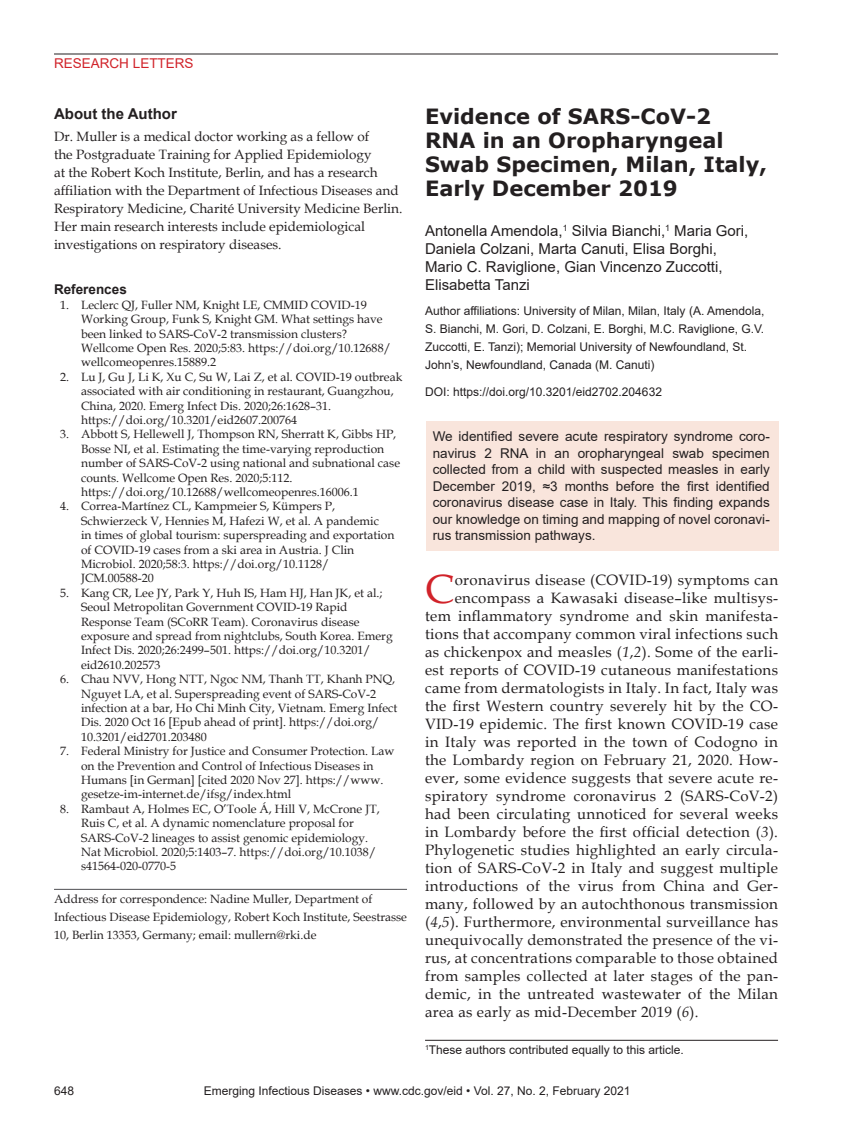
<style>
.page{position:relative;width:851px;height:1134px;background:#fff}
.page>*{position:absolute;margin:0;border:0;box-sizing:border-box;transform-origin:0 0}
.Drop_Cap{font:40.8px "Book Antiqua";color:#d1232a}
.Article_Title{font:700 21px/24px "Verdana";color:#231f20}
.Drop_Cap-2{font:15px "Book Antiqua";letter-spacing:.02em;color:#231f20}
.Authors{font:15px/18px "Arial";color:#231f20}
.Bio_Head{font:700 15px "Arial";color:#231f20}
.Bio{font:13.5px/18px "Book Antiqua";color:#231f20}
.Abstract{font:13.5px/16.5px "Arial";color:#231f20;text-align:justify}
.t1{font:13.5px "Arial";color:#d1232a}
.Ref_Title{font:700 13.5px "Arial";color:#231f20}
.References{font:12px/14.4px "Book Antiqua";color:#231f20}
.Affiliations{font:12px/18px "Arial";color:#231f20}
.Correspondence{font:12px/18px "Book Antiqua";color:#231f20}
.Footnote{font:12px "Arial";color:#231f20}
.DOI{font:12px "Arial";color:#231f20}
.s1{font-style:italic}
</style>
<div class="page">
<hr style="left:54px;top:54px;width:724px;height:1px;background:#231f20">
<hr style="left:54px;top:889px;width:353px;height:1px;background:#636366">
<div style="left:426px;top:422px;width:352px;height:129px;background:#f9e5dc"></div>
<hr style="left:425px;top:1040px;width:353px;height:1px;background:#231f20">
<p class="t1" style="left:54px;top:54px;width:141px">RESEARCH LETTERS</p>
<p class="Bio_Head" style="left:54px;top:103px;width:124px">About the Author</p>
<p class="Bio" style="left:54px;top:128px;width:350px">Dr. Muller is a medical doctor working as a fellow of<br>the Postgraduate Training for Applied Epidemiology<br>at the Robert Koch Institute, Berlin, and has a research affiliation with the Department of Infectious Diseases and Respiratory Medicine, Charité University Medicine Berlin.<br>Her main research interests include epidemiological investigations on respiratory diseases.</p>
<p class="Ref_Title" style="left:54px;top:280px;width:74px">References</p>
<p class="References" style="left:81px;top:297px;width:311px;text-indent:-21px">1. Leclerc QJ, Fuller NM, Knight LE, CMMID COVID-19<br>Working Group, Funk S, Knight GM. What settings have been linked to SARS-CoV-2 transmission clusters?<br>Wellcome Open Res. 2020;5:83. https://doi.org/10.12688/ wellcomeopenres.15889.2</p>
<p class="References" style="left:81px;top:369px;width:323px;text-indent:-21px">2. Lu J, Gu J, Li K, Xu C, Su W, Lai Z, et al. COVID-19 outbreak associated with air conditioning in restaurant, Guangzhou, China, 2020. Emerg Infect Dis. 2020;26:1628–31. https://doi.org/10.3201/eid2607.200764</p>
<p class="References" style="left:81px;top:427px;width:320px;text-indent:-21px">3. Abbott S, Hellewell J, Thompson RN, Sherratt K, Gibbs HP, Bosse NI, et al. Estimating the time-varying reproduction number of SARS-CoV-2 using national and subnational case counts. Wellcome Open Res. 2020;5:112. https://doi.org/10.12688/wellcomeopenres.16006.1</p>
<p class="References" style="left:81px;top:499px;width:315px;text-indent:-21px">4. Correa-Martínez CL, Kampmeier S, Kümpers P, Schwierzeck V, Hennies M, Hafezi W, et al. A pandemic<br>in times of global tourism: superspreading and exportation of COVID-19 cases from a ski area in Austria. J Clin Microbiol. 2020;58:3. https://doi.org/10.1128/ JCM.00588-20</p>
<p class="References" style="left:81px;top:585px;width:313px;text-indent:-21px">5. Kang CR, Lee JY, Park Y, Huh IS, Ham HJ, Han JK, et al.; Seoul Metropolitan Government COVID-19 Rapid Response Team (SCoRR Team). Coronavirus disease exposure and spread from nightclubs, South Korea. Emerg Infect Dis. 2020;26:2499–501. https://doi.org/10.3201/ eid2610.202573</p>
<p class="References" style="left:81px;top:672px;width:318px;text-indent:-21px">6. Chau NVV, Hong NTT, Ngoc NM, Thanh TT, Khanh PNQ, Nguyet LA, et al. Superspreading event of SARS-CoV-2 infection at a bar, Ho Chi Minh City, Vietnam. Emerg Infect Dis. 2020 Oct 16 [Epub ahead of print]. https://doi.org/ 10.3201/eid2701.203480</p>
<p class="References" style="left:81px;top:744px;width:315px;text-indent:-21px">7. Federal Ministry for Justice and Consumer Protection. Law on the Prevention and Control of Infectious Diseases in Humans [in German] [cited 2020 Nov 27]. https://www. gesetze-im-internet.de/ifsg/index.html</p>
<p class="References" style="left:81px;top:801px;width:300px;text-indent:-21px">8. Rambaut A, Holmes EC, O’Toole Á, Hill V, McCrone JT, Ruis C, et al. A dynamic nomenclature proposal for SARS-CoV-2 lineages to assist genomic epidemiology.<br>Nat Microbiol. 2020;5:1403–7. https://doi.org/10.1038/ s41564-020-0770-5</p>
<p class="Correspondence" style="left:54px;top:890px;width:354px">Address for correspondence: Nadine Muller, Department of<br>Infectious Disease Epidemiology, Robert Koch Institute, Seestrasse<br>10, Berlin 13353, Germany; email: mullern@rki.de</p>
<p class="Article_Title" style="left:425px;top:104px;width:343px">Evidence of SARS-CoV-2<br>RNA in an Oropharyngeal<br>Swab Specimen, Milan, Italy,<br>Early December 2019</p>
<p class="Authors" style="left:425px;top:222px;width:325px">Antonella Amendola,<sup>1</sup> Silvia Bianchi,<sup>1</sup> Maria Gori, Daniela Colzani, Marta Canuti, Elisa Borghi, Mario C. Raviglione, Gian Vincenzo Zuccotti, Elisabetta Tanzi</p>
<p class="Affiliations" style="left:425px;top:302px;width:341px">Author affiliations: University of Milan, Milan, Italy (A. Amendola, S. Bianchi, M. Gori, D. Colzani, E. Borghi, M.C. Raviglione, G.V.<br>Zuccotti, E. Tanzi); Memorial University of Newfoundland, St.<br>John’s, Newfoundland, Canada (M. Canuti)</p>
<p class="DOI" style="left:425px;top:384px;width:238px">DOI: https://doi.org/10.3201/eid2702.204632</p>
<p class="Abstract" style="left:432px;top:428px;width:338px">We identified severe acute respiratory syndrome coro&shy;navirus 2 RNA in an oropharyngeal swab specimen collected from a child with suspected measles in early December 2019, ≈3 months before the first identified coronavirus disease case in Italy. This finding expands our knowledge on timing and mapping of novel coronavi&shy;rus transmission pathways.</p>
<p class="Drop_Cap" style="left:425px;top:561px;width:30px">C</p>
<p class="Drop_Cap-2" style="left:455px;top:570px;width:325px">oronavirus disease (COVID-19) symptoms can</p>
<p class="Drop_Cap-2" style="left:455px;top:588px;width:325px">encompass a Kawasaki disease–like multisys-</p>
<p class="Drop_Cap-2" style="left:425px;top:606px;width:354px">tem inflammatory syndrome and skin manifesta-</p>
<p class="Drop_Cap-2" style="left:425px;top:624px;width:354px">tions that accompany common viral infections such</p>
<p class="Drop_Cap-2" style="left:425px;top:642px;width:354px">as chickenpox and measles (<span class="s1">1</span>,<span class="s1">2</span>). Some of the earli-</p>
<p class="Drop_Cap-2" style="left:425px;top:660px;width:354px">est reports of COVID-19 cutaneous manifestations</p>
<p class="Drop_Cap-2" style="left:425px;top:678px;width:354px">came from dermatologists in Italy. In fact, Italy was</p>
<p class="Drop_Cap-2" style="left:425px;top:696px;width:354px">the first Western country severely hit by the CO-</p>
<p class="Drop_Cap-2" style="left:425px;top:714px;width:354px">VID-19 epidemic. The first known COVID-19 case</p>
<p class="Drop_Cap-2" style="left:425px;top:732px;width:354px">in Italy was reported in the town of Codogno in</p>
<p class="Drop_Cap-2" style="left:425px;top:750px;width:354px">the Lombardy region on February 21, 2020. How-</p>
<p class="Drop_Cap-2" style="left:425px;top:768px;width:354px">ever, some evidence suggests that severe acute re-</p>
<p class="Drop_Cap-2" style="left:425px;top:786px;width:354px">spiratory syndrome coronavirus 2 (SARS-CoV-2)</p>
<p class="Drop_Cap-2" style="left:425px;top:804px;width:354px">had been circulating unnoticed for several weeks</p>
<p class="Drop_Cap-2" style="left:425px;top:822px;width:354px">in Lombardy before the first official detection (<span class="s1">3</span>).</p>
<p class="Drop_Cap-2" style="left:425px;top:840px;width:354px">Phylogenetic studies highlighted an early circula-</p>
<p class="Drop_Cap-2" style="left:425px;top:858px;width:354px">tion of SARS-CoV-2 in Italy and suggest multiple</p>
<p class="Drop_Cap-2" style="left:425px;top:876px;width:354px">introductions of the virus from China and Ger-</p>
<p class="Drop_Cap-2" style="left:425px;top:894px;width:354px">many, followed by an autochthonous transmission</p>
<p class="Drop_Cap-2" style="left:425px;top:912px;width:354px">(<span class="s1">4</span>,<span class="s1">5</span>). Furthermore, environmental surveillance has</p>
<p class="Drop_Cap-2" style="left:425px;top:930px;width:354px">unequivocally demonstrated the presence of the vi-</p>
<p class="Drop_Cap-2" style="left:425px;top:948px;width:354px">rus, at concentrations comparable to those obtained</p>
<p class="Drop_Cap-2" style="left:425px;top:966px;width:354px">from samples collected at later stages of the pan-</p>
<p class="Drop_Cap-2" style="left:425px;top:984px;width:354px">demic, in the untreated wastewater of the Milan</p>
<p class="Drop_Cap-2" style="left:425px;top:1002px;width:275px">area as early as mid-December 2019 (<span class="s1">6</span>).</p>
<p class="Footnote" style="left:425px;top:1042px;width:260px"><sup>1</sup>These authors contributed equally to this article.</p>
<p class="Affiliations" style="left:54px;top:1082px;width:22px">648</p>
<p class="Affiliations" style="left:204px;top:1082px;width:428px">Emerging Infectious Diseases • www.cdc.gov/eid • Vol. 27, No. 2, February 2021</p>
</div>
